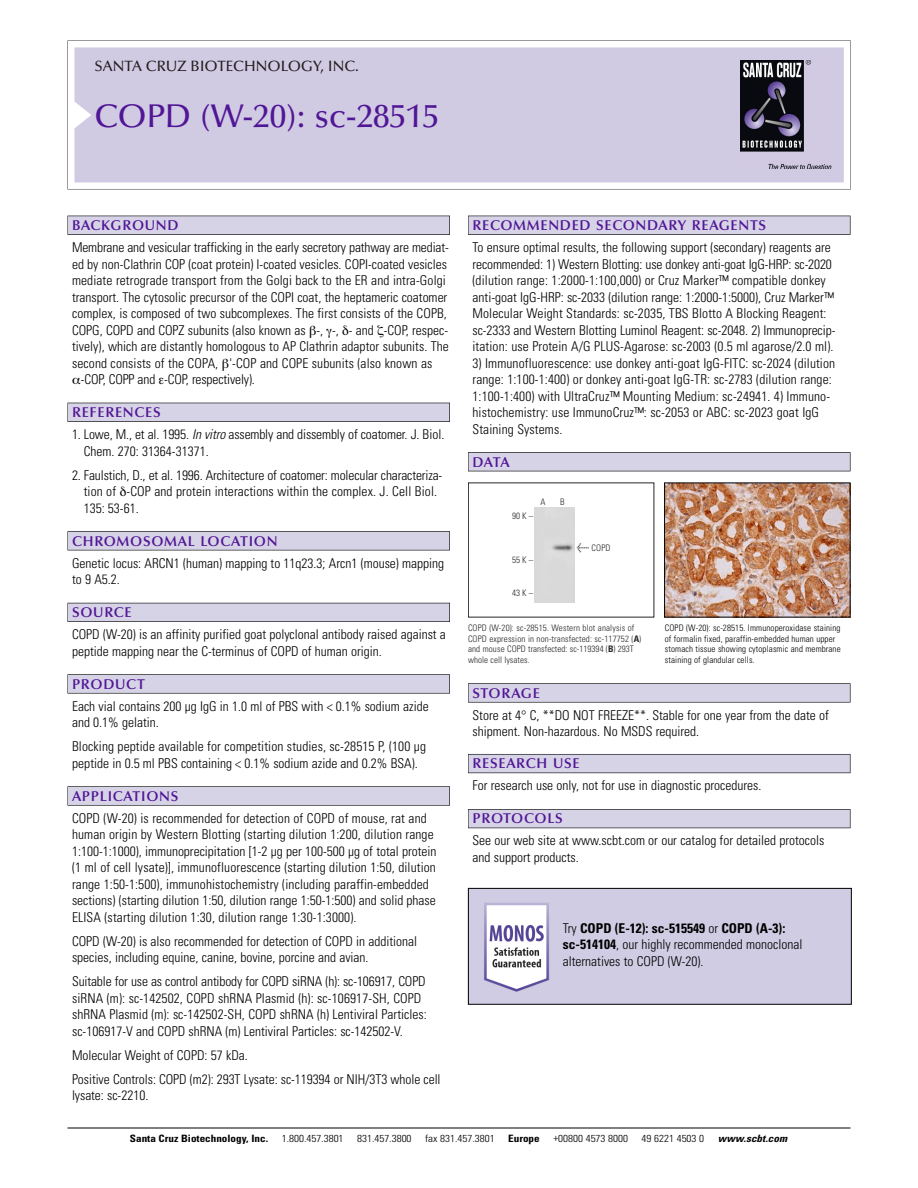
<style>
.page{position:relative;width:918px;height:1188px;background:#fff}
.page>*{position:absolute;margin:0;border:0;box-sizing:border-box;transform-origin:0 0}
.t1{font:500 33px "Optima";color:#511695}
.t2{font:500 15px "Optima";color:#231f20}
.t3{font:600 14.25px "Optima";letter-spacing:.05em;color:#511695}
.t4{font:300 condensed 13.5px/16.5px "Univers";color:#000}
.t5{font:300 condensed 10.2px "Univers";color:#000;scale:1.1 1}
.t6{font:700 condensed 10.2px "Univers";color:#000;scale:1.1 1}
.t7{font:italic 700 condensed 10.2px "Univers";letter-spacing:.005em;color:#000;scale:1.1 1}
.t8{font:9px/10.5px "Univers Condensed Light+NWVYKZ";letter-spacing:.015em;color:#272627}
.t9{font:300 condensed 9px/10.5px "Univers";letter-spacing:.015em;color:#000}
.s1{font-style:italic}
.s2{font-family:"Meta Plus Book Roman+CRPYSG";font-size:10.5px}
.s3{font-family:"Univers Condensed Bold+BCPMPR"}
.s4{font-weight:700}
</style>
<div class="page">
<svg style="left:68px;top:40px;width:783px;height:149px"></svg>
<div style="left:74px;top:47px;width:770px;height:135px;background:#d1cae3"></div>
<img style="left:741px;top:60px;width:90px;height:108px">
<div style="left:68px;top:216px;width:382px;height:19px;background:#525155"></div>
<div style="left:68px;top:216px;width:381px;height:18px;background:#d7d3e7"></div>
<div style="left:68px;top:403px;width:382px;height:19px;background:#515055"></div>
<div style="left:68px;top:403px;width:381px;height:18px;background:#d7d3e7"></div>
<div style="left:68px;top:531px;width:382px;height:19px;background:#545357"></div>
<div style="left:68px;top:532px;width:381px;height:18px;background:#d7d3e7"></div>
<div style="left:68px;top:603px;width:382px;height:19px;background:#54535a"></div>
<div style="left:68px;top:603px;width:381px;height:18px;background:#d7d3e7"></div>
<svg style="left:68px;top:674px;width:382px;height:20px"></svg>
<div style="left:68px;top:675px;width:381px;height:18px;background:#d7d3e7"></div>
<div style="left:68px;top:786px;width:382px;height:20px;background:#626263"></div>
<div style="left:68px;top:787px;width:381px;height:18px;background:#d7d3e7"></div>
<div style="left:468px;top:216px;width:382px;height:19px;background:#525155"></div>
<div style="left:468px;top:216px;width:382px;height:18px;background:#d7d3e7"></div>
<div style="left:468px;top:452px;width:382px;height:19px;background:#525155"></div>
<div style="left:468px;top:453px;width:382px;height:18px;background:#d7d3e7"></div>
<svg style="left:468px;top:683px;width:382px;height:20px"></svg>
<div style="left:468px;top:684px;width:382px;height:18px;background:#d7d3e7"></div>
<div style="left:468px;top:754px;width:382px;height:19px;background:#5b5961"></div>
<div style="left:468px;top:755px;width:382px;height:18px;background:#d7d3e7"></div>
<div style="left:468px;top:809px;width:382px;height:19px;background:#535259"></div>
<div style="left:468px;top:810px;width:382px;height:18px;background:#d7d3e7"></div>
<hr style="left:68px;top:1128px;width:782px;height:1px;background:#000">
<img style="left:666px;top:485px;width:182px;height:131px">
<div style="left:534px;top:508px;width:41px;height:95px;background:#d9d9d9"></div>
<img style="left:470px;top:890px;width:380px;height:113px">
<div style="left:468px;top:888px;width:384px;height:117px;border:1px solid #000"></div>
<p class="t2" style="left:94px;top:61px;width:266px">SANTA CRUZ BIOTECHNOLOGY, INC.</p>
<h1 class="t1" style="left:94px;top:103px;width:346px">COPD (W-20): sc-28515</h1>
<p class="t3" style="left:72px;top:219px;width:108px">BACKGROUND</p>
<p class="t4" style="left:72px;top:240px;width:378px">Membrane and vesicular trafficking in the early secretory pathway are mediat-</p>
<p class="t4" style="left:72px;top:257px;width:377px">ed by non-Clathrin COP (coat protein) I-coated vesicles. COPI-coated vesicles</p>
<p class="t4" style="left:72px;top:273px;width:375px">mediate retrograde transport from the Golgi back to the ER and intra-Golgi</p>
<p class="t4" style="left:72px;top:290px;width:377px">transport. The cytosolic precursor of the COPI coat, the heptameric coatomer</p>
<p class="t4" style="left:72px;top:306px;width:376px">complex, is composed of two subcomplexes. The first consists of the COPB,</p>
<p class="t4" style="left:72px;top:323px;width:378px">COPG, COPD and COPZ subunits (also known as -, -, - and -COP, respec-</p>
<p class="t4" style="left:72px;top:339px;width:378px">tively), which are distantly homologous to AP Clathrin adaptor subunits. The</p>
<p class="t4" style="left:72px;top:356px;width:362px">second consists of the COPA, '-COP and COPE subunits (also known as</p>
<p class="t4" style="left:81px;top:372px;width:176px">-COP, COPP and -COP, respectively).</p>
<p class="t3" style="left:72px;top:407px;width:90px">REFERENCES</p>
<p class="t4" style="left:84px;top:427px;width:362px;text-indent:-12px">1. Lowe, M., et al. 1995. <span class="s1">In vitro</span> assembly and dissembly of coatomer. J. Biol.<br>Chem. 270: 31364-31371.</p>
<p class="t4" style="left:84px;top:468px;width:360px;text-indent:-12px">2. Faulstich, D., et al. 1996. Architecture of coatomer: molecular characteriza&shy;tion of -COP and protein interactions within the complex. J. Cell Biol.<br>135: 53-61.</p>
<p class="t3" style="left:72px;top:535px;width:207px">CHROMOSOMAL LOCATION</p>
<p class="t4" style="left:72px;top:556px;width:374px">Genetic locus: ARCN1 (human) mapping to 11q23.3; Arcn1 (mouse) mapping to 9 A5.2.</p>
<p class="t3" style="left:72px;top:607px;width:61px">SOURCE</p>
<p class="t4" style="left:72px;top:627px;width:375px">COPD (W-20) is an affinity purified goat polyclonal antibody raised against a peptide mapping near the C-terminus of COPD of human origin.</p>
<p class="t3" style="left:72px;top:678px;width:74px">PRODUCT</p>
<p class="t4" style="left:72px;top:699px;width:358px">Each vial contains 200 µg IgG in 1.0 ml of PBS with &lt; 0.1% sodium azide and 0.1% gelatin.</p>
<p class="t4" style="left:72px;top:739px;width:356px">Blocking peptide available for competition studies, sc-28515 P, (100 µg peptide in 0.5 ml PBS containing &lt; 0.1% sodium azide and 0.2% BSA).</p>
<p class="t3" style="left:72px;top:790px;width:108px">APPLICATIONS</p>
<p class="t4" style="left:72px;top:811px;width:366px">COPD (W-20) is recommended for detection of COPD of mouse, rat and human origin by Western Blotting (starting dilution 1:200, dilution range 1:100-1:1000), immunoprecipitation [1-2 µg per 100-500 µg of total protein (1 ml of cell lysate)], immunofluorescence (starting dilution 1:50, dilution range 1:50-1:500), immunohistochemistry (including paraffin-embedded sections) (starting dilution 1:50, dilution range 1:50-1:500) and solid phase ELISA (starting dilution 1:30, dilution range 1:30-1:3000).</p>
<p class="t4" style="left:72px;top:934px;width:347px">COPD (W-20) is also recommended for detection of COPD in additional species, including equine, canine, bovine, porcine and avian.</p>
<p class="t4" style="left:72px;top:974px;width:356px">Suitable for use as control antibody for COPD siRNA (h): sc-106917, COPD siRNA (m): sc-142502, COPD shRNA Plasmid (h): sc-106917-SH, COPD shRNA Plasmid (m): sc-142502-SH, COPD shRNA (h) Lentiviral Particles: sc-106917-V and COPD shRNA (m) Lentiviral Particles: sc-142502-V.</p>
<p class="t4" style="left:72px;top:1044px;width:370px;line-height:24px">Molecular Weight of COPD: 57 kDa.<br>Positive Controls: COPD (m2): 293T Lysate: sc-119394 or NIH/3T3 whole cell</p>
<p class="t4" style="left:72px;top:1088px;width:78px">lysate: sc-2210.</p>
<p class="t3" style="left:473px;top:219px;width:295px">RECOMMENDED SECONDARY REAGENTS</p>
<p class="t4" style="left:473px;top:240px;width:364px">To ensure optimal results, the following support (secondary) reagents are recommended: 1) Western Blotting: use donkey anti-goat IgG-HRP: sc-2020 (dilution range: 1:2000-1:100,000) or Cruz Marker™ compatible donkey anti-goat IgG-HRP: sc-2033 (dilution range: 1:2000-1:5000), Cruz Marker™ Molecular Weight Standards: sc-2035, TBS Blotto A Blocking Reagent: sc-2333 and Western Blotting Luminol Reagent: sc-2048. 2) Immunoprecip&shy;itation: use Protein A/G PLUS-Agarose: sc-2003 (0.5 ml agarose/2.0 ml).</p>
<p class="t4" style="left:473px;top:356px;width:364px">3) Immunofluorescence: use donkey anti-goat IgG-FITC: sc-2024 (dilution range: 1:100-1:400) or donkey anti-goat IgG-TR: sc-2783 (dilution range:<br>1:100-1:400) with UltraCruz™ Mounting Medium: sc-24941. 4) Immuno&shy;histochemistry: use ImmunoCruz™: sc-2053 or ABC: sc-2023 goat IgG Staining Systems.</p>
<p class="t3" style="left:473px;top:456px;width:39px">DATA</p>
<p class="t8" style="left:541px;top:497px;width:7px">A</p>
<p class="t8" style="left:560px;top:497px;width:6px">B</p>
<p class="t8" style="left:512px;top:512px;width:22px">90K–</p>
<p class="t8" style="left:512px;top:556px;width:22px">55K–</p>
<p class="t8" style="left:512px;top:588px;width:22px">43K–</p>
<p class="t8" style="left:577px;top:544px;width:35px"><span class="s2">&lt;</span> COPD</p>
<p class="t8" style="left:468px;top:624px;width:175px">COPD (W-20): sc-28515. Western blot analysis of COPD expression in non-transfected: sc-117752 (<span class="s3">A</span>) and mouse COPD transfected: sc-119394 (<span class="s3">B</span>) 293T whole cell lysates.</p>
<p class="t9" style="left:665px;top:624px;width:177px">COPD (W-20): sc-28515. Immunoperoxidase staining of formalin fixed, paraffin-embedded human upper stomach tissue showing cytoplasmic and membrane staining of glandular cells.</p>
<p class="t3" style="left:473px;top:687px;width:69px">STORAGE</p>
<p class="t4" style="left:473px;top:708px;width:358px">Store at 4° C, **DO NOT FREEZE**. Stable for one year from the date of shipment. Non-hazardous. No MSDS required.</p>
<p class="t3" style="left:473px;top:758px;width:109px">RESEARCH USE</p>
<p class="t4" style="left:473px;top:779px;width:290px">For research use only, not for use in diagnostic procedures.</p>
<p class="t3" style="left:473px;top:813px;width:92px">PROTOCOLS</p>
<p class="t4" style="left:473px;top:834px;width:353px">See our web site at www.scbt.com or our catalog for detailed protocols and support products.</p>
<p class="t4" style="left:563px;top:921px;width:241px">Try <span class="s4">COPD (E-12): sc-515549</span> or <span class="s4">COPD (A-3): sc-514104</span>, our highly recommended monoclonal alternatives to COPD (W-20).</p>
<p class="t6" style="left:130px;top:1135px;width:127px">Santa Cruz Biotechnology, Inc.</p>
<p class="t5" style="left:282px;top:1135px;width:58px">1.800.457.3801</p>
<p class="t5" style="left:357px;top:1135px;width:51px">831.457.3800</p>
<p class="t5" style="left:425px;top:1135px;width:65px">fax 831.457.3801</p>
<p class="t6" style="left:508px;top:1135px;width:30px">Europe</p>
<p class="t5" style="left:553px;top:1135px;width:69px">+00800 4573 8000</p>
<p class="t5" style="left:642px;top:1135px;width:58px">49 6221 4503 0</p>
<p class="t7" style="left:718px;top:1135px;width:64px">www.scbt.com</p>
</div>
